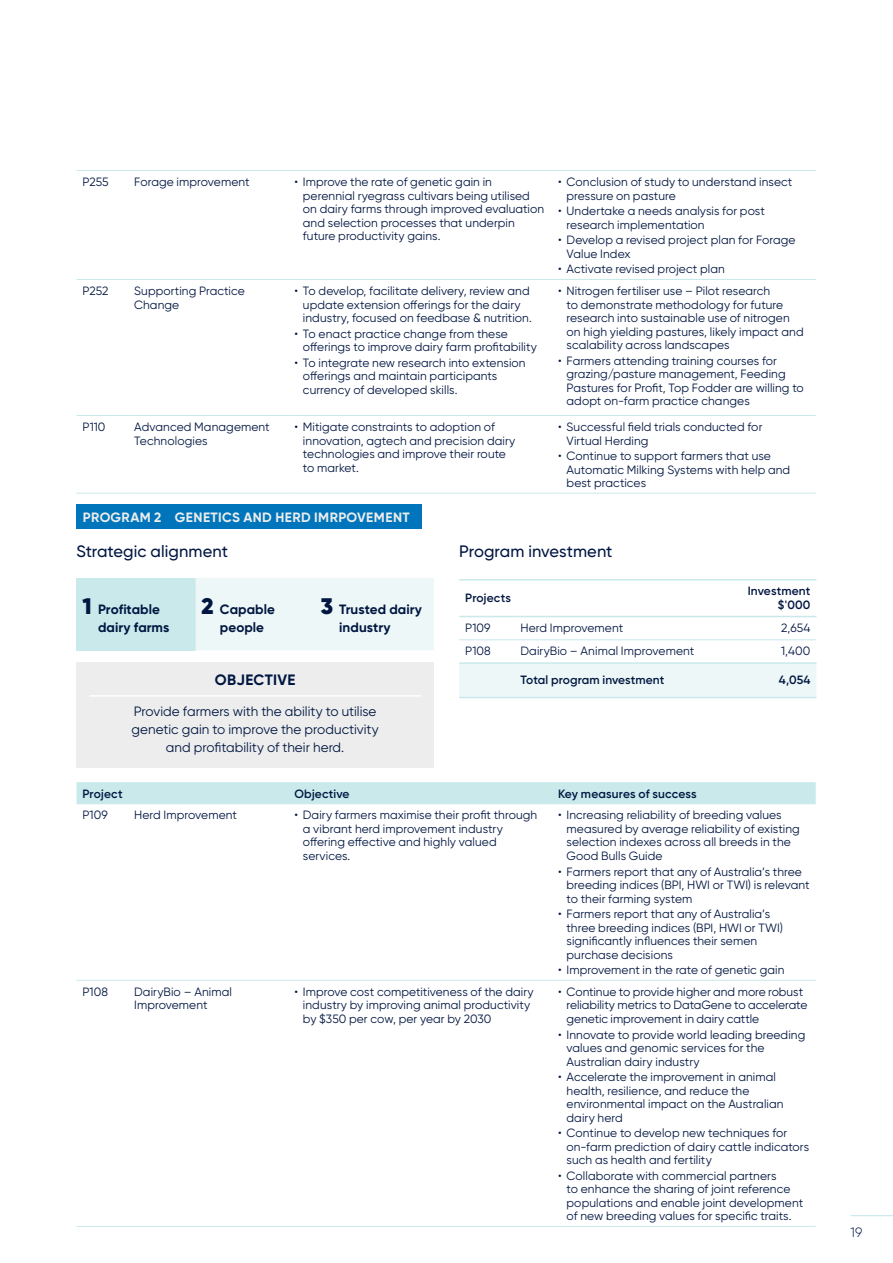
<style>
.page{position:relative;width:893px;height:1263px;background:#fff}
.page>*{position:absolute;margin:0;border:0;box-sizing:border-box;transform-origin:0 0}
.t1{font:500 16.5px "Gilroy";color:#001641}
.t2{font:700 15px "Gilroy";letter-spacing:.02em;color:#001641}
.t3{font:13.5px/18px "Gilroy";color:#001641;text-align:center}
.t4{font:700 13.5px/18px "Gilroy";letter-spacing:.005em;color:#001641}
.t5{font:700 13.5px "Gilroy";letter-spacing:.025em;color:#ecedec}
.t6{font:300 13.5px "Gilroy";color:#001641}
.t7{font:12px/13.5px "Gilroy";letter-spacing:.005em;color:#001641}
.t8{font:600 12px/13.5px "Gilroy";letter-spacing:.005em;color:#001641;text-align:right}
.s1{font-weight:900;font-size:22.5px}
</style>
<div class="page">
<hr style="left:850px;top:1215px;width:43px;height:1px;background:#c9e9eb">
<hr style="left:77px;top:170px;width:51px;height:1px;background:#c9e9eb">
<hr style="left:128px;top:170px;width:160px;height:1px;background:#c9e9eb">
<hr style="left:288px;top:170px;width:264px;height:1px;background:#c9e9eb">
<hr style="left:552px;top:170px;width:264px;height:1px;background:#c9e9eb">
<hr style="left:77px;top:279px;width:51px;height:1px;background:#c9e9eb">
<hr style="left:128px;top:279px;width:160px;height:1px;background:#c9e9eb">
<hr style="left:288px;top:279px;width:264px;height:1px;background:#c9e9eb">
<hr style="left:552px;top:279px;width:264px;height:1px;background:#c9e9eb">
<hr style="left:77px;top:415px;width:51px;height:1px;background:#c9e9eb">
<hr style="left:128px;top:415px;width:160px;height:1px;background:#c9e9eb">
<hr style="left:288px;top:415px;width:264px;height:1px;background:#c9e9eb">
<hr style="left:552px;top:415px;width:264px;height:1px;background:#c9e9eb">
<hr style="left:77px;top:493px;width:51px;height:1px;background:#c9e9eb">
<hr style="left:128px;top:493px;width:160px;height:1px;background:#c9e9eb">
<hr style="left:288px;top:493px;width:264px;height:1px;background:#c9e9eb">
<hr style="left:552px;top:493px;width:264px;height:1px;background:#c9e9eb">
<div style="left:77px;top:505px;width:345px;height:24px;background:#0075bc"></div>
<div style="left:77px;top:578px;width:119px;height:72px;background:#c9e9eb"></div>
<div style="left:196px;top:578px;width:238px;height:72px;background:#edf7f7"></div>
<div style="left:77px;top:662px;width:357px;height:106px;background:#ecedec"></div>
<hr style="left:89px;top:695px;width:332px;height:2px;background:#fff">
<div style="left:459px;top:664px;width:357px;height:33px;background:#edf7f7"></div>
<hr style="left:459px;top:639px;width:55px;height:1px;background:#c9e9eb">
<hr style="left:514px;top:639px;width:213px;height:1px;background:#c9e9eb">
<hr style="left:727px;top:639px;width:89px;height:1px;background:#c9e9eb">
<hr style="left:459px;top:662px;width:55px;height:2px;background:#c9e9eb">
<hr style="left:514px;top:662px;width:213px;height:2px;background:#c9e9eb">
<hr style="left:727px;top:662px;width:89px;height:2px;background:#c9e9eb">
<hr style="left:459px;top:697px;width:55px;height:1px;background:#c9e9eb">
<hr style="left:514px;top:697px;width:213px;height:1px;background:#c9e9eb">
<hr style="left:727px;top:697px;width:89px;height:1px;background:#c9e9eb">
<hr style="left:459px;top:579px;width:55px;height:1px;background:#c9e9eb">
<hr style="left:514px;top:579px;width:213px;height:1px;background:#c9e9eb">
<hr style="left:727px;top:579px;width:89px;height:1px;background:#c9e9eb">
<hr style="left:459px;top:616px;width:55px;height:1px;background:#c9e9eb">
<hr style="left:514px;top:616px;width:213px;height:1px;background:#c9e9eb">
<hr style="left:727px;top:616px;width:89px;height:1px;background:#c9e9eb">
<div style="left:77px;top:782px;width:739px;height:21px;background:#c9e9eb"></div>
<hr style="left:77px;top:803px;width:51px;height:1px;background:#c9e9eb">
<hr style="left:128px;top:803px;width:160px;height:1px;background:#c9e9eb">
<hr style="left:288px;top:803px;width:264px;height:1px;background:#c9e9eb">
<hr style="left:552px;top:803px;width:264px;height:1px;background:#c9e9eb">
<hr style="left:77px;top:980px;width:51px;height:1px;background:#c9e9eb">
<hr style="left:128px;top:980px;width:160px;height:1px;background:#c9e9eb">
<hr style="left:288px;top:980px;width:264px;height:1px;background:#c9e9eb">
<hr style="left:552px;top:980px;width:264px;height:1px;background:#c9e9eb">
<hr style="left:77px;top:1226px;width:51px;height:1px;background:#c9e9eb">
<hr style="left:128px;top:1226px;width:160px;height:1px;background:#c9e9eb">
<hr style="left:288px;top:1226px;width:264px;height:1px;background:#c9e9eb">
<hr style="left:552px;top:1226px;width:264px;height:1px;background:#c9e9eb">
<p class="t7" style="left:83px;top:175px;width:28px">P255</p>
<p class="t7" style="left:134px;top:175px;width:117px">Forage improvement</p>
<p class="t7" style="left:303px;top:175px;width:243px;text-indent:-9px">• Improve the rate of genetic gain in perennial ryegrass cultivars being utilised on dairy farms through improved evaluation and selection processes that underpin future productivity gains.</p>
<p class="t7" style="left:567px;top:175px;width:227px;text-indent:-9px">• Conclusion of study to understand insect pressure on pasture</p>
<p class="t7" style="left:567px;top:204px;width:200px;text-indent:-9px">• Undertake a needs analysis for post research implementation</p>
<p class="t7" style="left:567px;top:233px;width:231px;text-indent:-9px">• Develop a revised project plan for Forage<br>Value Index</p>
<p class="t7" style="left:558px;top:262px;width:168px">• Activate revised project plan</p>
<p class="t7" style="left:83px;top:284px;width:27px">P252</p>
<p class="t7" style="left:134px;top:284px;width:112px">Supporting Practice<br>Change</p>
<p class="t7" style="left:303px;top:284px;width:230px;text-indent:-9px">• To develop, facilitate delivery, review and update extension offerings for the dairy industry, focused on feedbase &amp; nutrition.</p>
<p class="t7" style="left:303px;top:327px;width:235px;text-indent:-9px">• To enact practice change from these offerings to improve dairy farm profitability</p>
<p class="t7" style="left:303px;top:356px;width:224px;text-indent:-9px">• To integrate new research into extension offerings and maintain participants currency of developed skills.</p>
<p class="t7" style="left:567px;top:284px;width:239px;text-indent:-9px">• Nitrogen fertiliser use – Pilot research<br>to demonstrate methodology for future research into sustainable use of nitrogen on high yielding pastures, likely impact and scalability across landscapes</p>
<p class="t7" style="left:567px;top:354px;width:239px;text-indent:-9px">• Farmers attending training courses for grazing/pasture management, Feeding Pastures for Profit, Top Fodder are willing to adopt on-farm practice changes</p>
<p class="t7" style="left:83px;top:420px;width:24px">P110</p>
<p class="t7" style="left:134px;top:420px;width:137px">Advanced Management<br>Technologies</p>
<p class="t7" style="left:303px;top:420px;width:214px;text-indent:-9px">• Mitigate constraints to adoption of innovation, agtech and precision dairy technologies and improve their route to market.</p>
<p class="t7" style="left:567px;top:420px;width:197px;text-indent:-9px">• Successful field trials conducted for<br>Virtual Herding</p>
<p class="t7" style="left:567px;top:449px;width:225px;text-indent:-9px">• Continue to support farmers that use<br>Automatic Milking Systems with help and best practices</p>
<p class="t5" style="left:83px;top:508px;width:328px">PROGRAM 2 GENETICS AND HERD IMRPOVEMENT</p>
<h1 class="t1" style="left:77px;top:541px;width:153px">Strategic alignment</h1>
<p class="t4" style="left:98px;top:600px;width:73px;text-indent:-16px"><span class="s1">1</span> Profitable dairy farms</p>
<p class="t4" style="left:202px;top:600px;width:75px;text-align:center"><span class="s1">2</span> Capable people</p>
<p class="t4" style="left:339px;top:600px;width:84px;text-indent:-19px"><span class="s1">3</span> Trusted dairy industry</p>
<p class="t2" style="left:215px;top:670px;width:82px">OBJECTIVE</p>
<p class="t3" style="left:132px;top:702px;width:249px">Provide farmers with the ability to utilise genetic gain to improve the productivity and profitability of their herd.</p>
<h1 class="t1" style="left:459px;top:541px;width:155px">Program investment</h1>
<p class="t8" style="left:465px;top:591px;width:47px">Projects</p>
<p class="t8" style="left:748px;top:584px;width:64px">Investment $'000</p>
<p class="t7" style="left:465px;top:621px;width:27px">P109</p>
<p class="t7" style="left:520px;top:621px;width:104px">Herd Improvement</p>
<p class="t7" style="left:781px;top:621px;width:31px">2,654</p>
<p class="t7" style="left:465px;top:644px;width:27px">P108</p>
<p class="t7" style="left:520px;top:644px;width:175px">DairyBio – Animal Improvement</p>
<p class="t7" style="left:781px;top:644px;width:31px">1,400</p>
<p class="t8" style="left:520px;top:673px;width:145px">Total program investment</p>
<p class="t8" style="left:779px;top:673px;width:33px">4,054</p>
<p class="t8" style="left:83px;top:787px;width:42px">Project</p>
<p class="t8" style="left:294px;top:787px;width:57px">Objective</p>
<p class="t8" style="left:558px;top:787px;width:140px">Key measures of success</p>
<p class="t7" style="left:83px;top:808px;width:27px">P109</p>
<p class="t7" style="left:134px;top:808px;width:104px">Herd Improvement</p>
<p class="t7" style="left:303px;top:808px;width:236px;text-indent:-9px">• Dairy farmers maximise their profit through a vibrant herd improvement industry offering effective and highly valued services.</p>
<p class="t7" style="left:567px;top:808px;width:235px;text-indent:-9px">• Increasing reliability of breeding values measured by average reliability of existing selection indexes across all breeds in the Good Bulls Guide</p>
<p class="t7" style="left:567px;top:864px;width:245px;text-indent:-9px">• Farmers report that any of Australia’s three breeding indices (BPI, HWI or TWI) is relevant to their farming system</p>
<p class="t7" style="left:567px;top:907px;width:218px;text-indent:-9px">• Farmers report that any of Australia’s three breeding indices (BPI, HWI or TWI) significantly influences their semen purchase decisions</p>
<p class="t7" style="left:558px;top:963px;width:228px">• Improvement in the rate of genetic gain</p>
<p class="t7" style="left:83px;top:985px;width:27px">P108</p>
<p class="t7" style="left:134px;top:985px;width:99px">DairyBio – Animal<br>Improvement</p>
<p class="t7" style="left:303px;top:985px;width:232px;text-indent:-9px">• Improve cost competitiveness of the dairy industry by improving animal productivity by $350 per cow, per year by 2030</p>
<p class="t7" style="left:567px;top:985px;width:242px;text-indent:-9px">• Continue to provide higher and more robust reliability metrics to DataGene to accelerate genetic improvement in dairy cattle</p>
<p class="t7" style="left:567px;top:1027px;width:240px;text-indent:-9px">• Innovate to provide world leading breeding values and genomic services for the<br>Australian dairy industry</p>
<p class="t7" style="left:567px;top:1070px;width:218px;text-indent:-9px">• Accelerate the improvement in animal health, resilience, and reduce the environmental impact on the Australian dairy herd</p>
<p class="t7" style="left:567px;top:1126px;width:244px;text-indent:-9px">• Continue to develop new techniques for on-farm prediction of dairy cattle indicators such as health and fertility</p>
<p class="t7" style="left:567px;top:1169px;width:238px;text-indent:-9px">• Collaborate with commercial partners<br>to enhance the sharing of joint reference populations and enable joint development of new breeding values for specific traits.</p>
<p class="t6" style="left:850px;top:1224px;width:13px">19</p>
</div>
